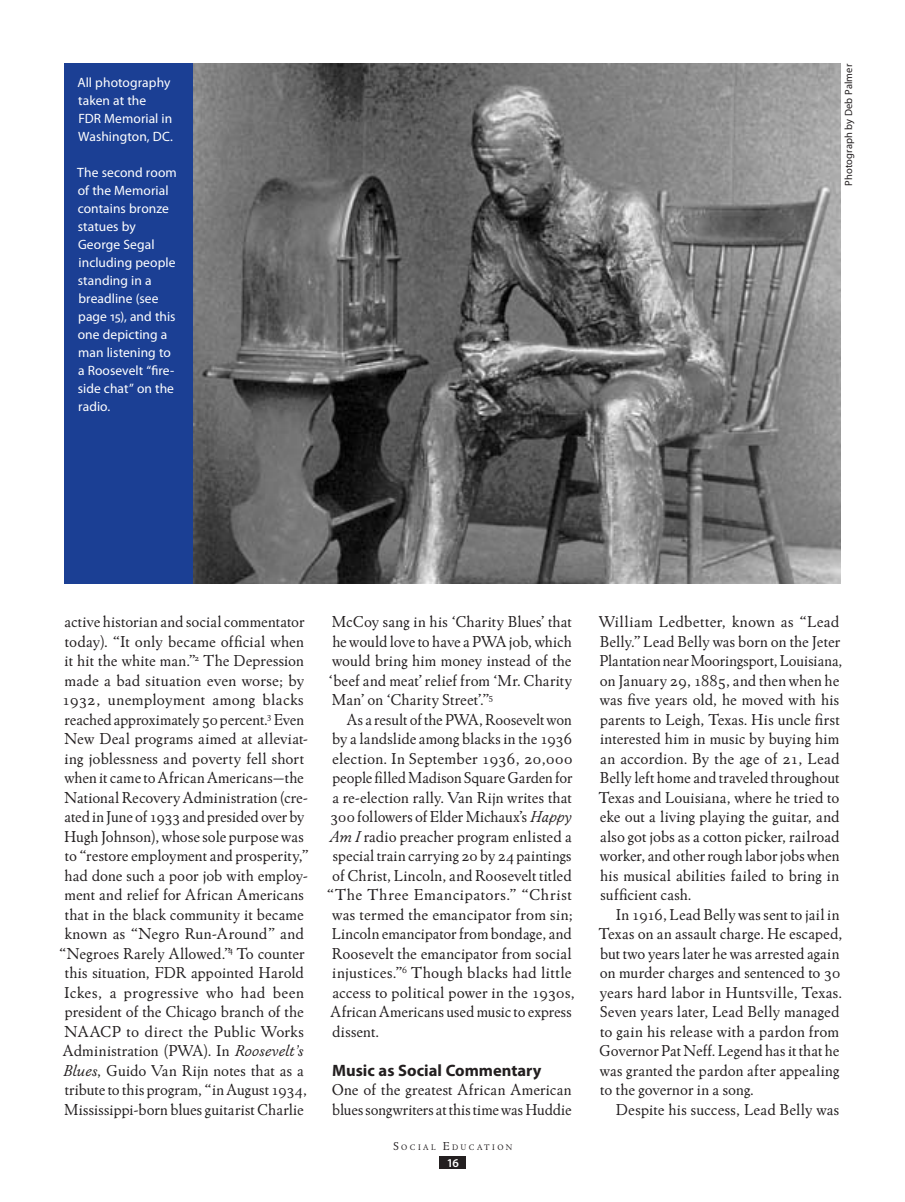
<style>
.page{position:relative;width:905px;height:1202px;background:#fff}
.page>*{position:absolute;margin:0;border:0;box-sizing:border-box;transform-origin:0 0}
.t1{font:16.5px/19.5px "Winchester New ITC Book OS";letter-spacing:.005em;color:#231f20}
.t2{font:16.5px "Winchester New ITC Book OS";letter-spacing:.035em;color:#231f20}
.t3{font:700 16.5px "Myriad Pro";color:#231f20}
.t4{font:13.5px/18px "Myriad Pro";letter-spacing:.005em;color:#fff}
.t5{font:600 12px "Myriad Pro";color:#fff}
.t6{font:10.5px "Myriad Pro";letter-spacing:.015em;color:#231f20}
.t7{font:8.4px "Winchester New ITC Book OS";letter-spacing:.285em;color:#231f20}
.s1{font-family:"Winchester New ITC Book Italic OS"}
.s2{font-size:12px}
</style>
<div class="page">
<div style="left:64px;top:64px;width:130px;height:519px;background:#1b3f94"></div>
<img style="left:194px;top:64px;width:646px;height:520px">
<div style="left:440px;top:1156px;width:26px;height:12px;background:#231f20"></div>
<p class="t4" style="left:77px;top:73px;width:97px">All photography taken at the<br>FDR Memorial in<br>Washington, DC.</p>
<p class="t4" style="left:77px;top:163px;width:101px">The second room of the Memorial contains bronze statues by<br>George Segal including people standing in a breadline (see page 15), and this one depicting a man listening to a Roosevelt “fire&shy;side chat” on the radio.</p>
<p class="t6" style="left:842px;top:186px;width:124px;rotate:-90deg">Photograph by Deb Palmer</p>
<p class="t1" style="left:59px;top:612px;width:251px;text-align:center">active historian and social commentator today). “It only became official when it hit the white man.”<sup>2</sup> The Depression made a bad situation even worse; by 1932, unemployment among blacks reached approximately 50 percent.<sup>3</sup> Even New Deal programs aimed at alleviat&shy;ing joblessness and poverty fell short when it came to African Americans—the National Recovery Administration (cre&shy;ated in June of 1933 and presided over by Hugh Johnson), whose sole purpose was to “restore employment and prosperity,” had done such a poor job with employ&shy;ment and relief for African Americans that in the black community it became known as “Negro Run-Around” and “Negroes Rarely Allowed.”<sup>4</sup> To counter this situation, FDR appointed Harold Ickes, a progressive who had been president of the Chicago branch of the NAACP to direct the Public Works Administration (PWA). In <span class="s1">Roosevelt’s Blues</span>, Guido Van Rijn notes that as a tribute to this program, “in August 1934, Mississippi-born blues guitarist Charlie</p>
<p class="t1" style="left:329px;top:612px;width:245px;text-align:justify">McCoy sang in his ‘Charity Blues’ that he would love to have a PWA job, which would bring him money instead of the ‘beef and meat’ relief from ‘Mr. Charity Man’ on ‘Charity Street’.”<sup>5</sup></p>
<p class="t1" style="left:347px;top:709px;width:226px">As a result of the PWA, Roosevelt won</p>
<p class="t1" style="left:332px;top:729px;width:241px">by a landslide among blacks in the 1936</p>
<p class="t1" style="left:332px;top:748px;width:242px">election. In September 1936, 20,000</p>
<p class="t1" style="left:332px;top:768px;width:241px">people filled Madison Square Garden for</p>
<p class="t1" style="left:332px;top:787px;width:241px">a re-election rally. Van Rijn writes that</p>
<p class="t1" style="left:330px;top:807px;width:242px">300 followers of Elder Michaux’s <span class="s1">Happy</span></p>
<p class="t1" style="left:330px;top:826px;width:243px"><span class="s1">Am I</span> radio preacher program enlisted a</p>
<p class="t1" style="left:333px;top:846px;width:240px">special train carrying 20 by 24 paintings</p>
<p class="t1" style="left:332px;top:865px;width:241px">of Christ, Lincoln, and Roosevelt titled</p>
<p class="t2" style="left:327px;top:885px;width:246px">“The Three Emancipators.” “Christ</p>
<p class="t1" style="left:332px;top:904px;width:242px">was termed the emancipator from sin;</p>
<p class="t1" style="left:332px;top:924px;width:241px">Lincoln emancipator from bondage, and</p>
<p class="t1" style="left:332px;top:943px;width:241px">Roosevelt the emancipator from social</p>
<p class="t1" style="left:332px;top:963px;width:241px">injustices.”<sup>6</sup> Though blacks had little</p>
<p class="t1" style="left:332px;top:982px;width:244px">access to political power in the 1930s,</p>
<p class="t1" style="left:330px;top:1002px;width:242px">African Americans used music to express</p>
<p class="t1" style="left:332px;top:1021px;width:48px">dissent.</p>
<p class="t3" style="left:332px;top:1059px;width:211px">Music as Social Commentary</p>
<p class="t1" style="left:332px;top:1080px;width:241px">One of the greatest African American blues songwriters at this time was Huddie</p>
<p class="t7" style="left:393px;top:1141px;width:121px"><span class="s2">S</span>ocial <span class="s2">E</span>ducation</p>
<p class="t5" style="left:447px;top:1154px;width:14px">16</p>
<p class="t1" style="left:599px;top:612px;width:245px">William Ledbetter, known as “Lead Belly.” Lead Belly was born on the Jeter Plantation near Mooringsport, Louisiana, on January 29, 1885, and then when he was five years old, he moved with his parents to Leigh, Texas. His uncle first interested him in music by buying him an accordion. By the age of 21, Lead Belly left home and traveled throughout Texas and Louisiana, where he tried to eke out a living playing the guitar, and also got jobs as a cotton picker, railroad worker, and other rough labor jobs when his musical abilities failed to bring in sufficient cash.</p>
<p class="t1" style="left:599px;top:904px;width:245px;text-indent:17px">In 1916, Lead Belly was sent to jail in Texas on an assault charge. He escaped, but two years later he was arrested again on murder charges and sentenced to 30 years hard labor in Huntsville, Texas.<br>Seven years later, Lead Belly managed to gain his release with a pardon from Governor Pat Neff. Legend has it that he was granted the pardon after appealing to the governor in a song.</p>
<p class="t1" style="left:616px;top:1099px;width:225px">Despite his success, Lead Belly was</p>
</div>
